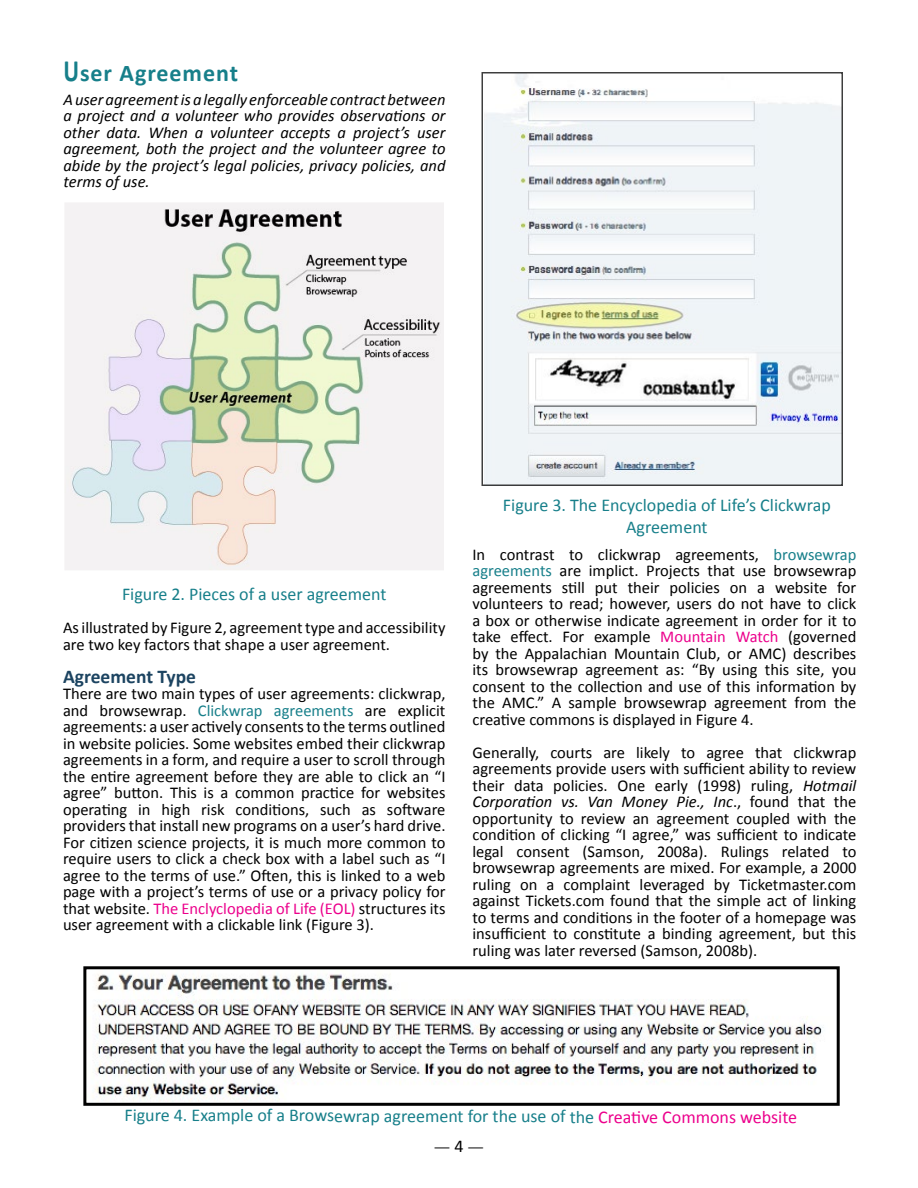
<style>
.page{position:relative;width:918px;height:1188px;background:#fff}
.page>*{position:absolute;margin:0;border:0;box-sizing:border-box;transform-origin:0 0}
.t1{font:700 24px "Calibri";letter-spacing:.04em;color:#177f8a}
.t2{font:700 19.5px "Calibri";color:#1c4461}
.t3{font:18px/21.6px "Calibri";letter-spacing:-.005em;color:#177f8a;text-align:center}
.t4{font:18px "Minion Pro";color:#000}
.t5{font:16.5px/16.5px "Calibri";color:#000;text-align:justify}
.t6{font:italic 16.5px/16.5px "Calibri";color:#000;text-align:justify}
.s1{font-size:31.2px}
.s2{color:#177f8a}
.s3{color:#ec008c}
.s4{font-style:italic}
.s5{font-family:"Calibri"}
</style>
<div class="page">
<img style="left:485px;top:75px;width:355px;height:408px">
<img style="left:95px;top:974px;width:729px;height:127px">
<div style="left:83px;top:966px;width:757px;height:140px;border:3px solid #000"></div>
<img style="left:65px;top:203px;width:379px;height:367px">
<h1 class="t1" style="left:63px;top:58px;width:176px"><span class="s1">U</span>ser Agreement</h1>
<p class="t6" style="left:63px;top:90px;width:384px">A user agreement is a legally enforceable contract between a project and a volunteer who provides observations or other data. When a volunteer accepts a project’s user agreement, both the project and the volunteer agree to abide by the project’s legal policies, privacy policies, and terms of use.</p>
<p class="t3" style="left:122px;top:583px;width:266px">Figure 2. Pieces of a user agreement</p>
<p class="t5" style="left:63px;top:620px;width:384px">As illustrated by Figure 2, agreement type and accessibility are two key factors that shape a user agreement.</p>
<p class="t2" style="left:63px;top:664px;width:135px">Agreement Type</p>
<p class="t5" style="left:63px;top:686px;width:384px">There are two main types of user agreements: clickwrap, and browsewrap. <span class="s2">Clickwrap agreements</span> are explicit agreements: a user actively consents to the terms outlined in website policies. Some websites embed their clickwrap agreements in a form, and require a user to scroll through the entire agreement before they are able to click an “I agree” button. This is a common practice for websites operating in high risk conditions, such as software providers that install new programs on a user’s hard drive.<br>For citizen science projects, it is much more common to require users to click a check box with a label such as “I agree to the terms of use.” Often, this is linked to a web page with a project’s terms of use or a privacy policy for that website. <span class="s3">The Enclyclopedia of Life (EOL)</span> structures its user agreement with a clickable link (Figure 3).</p>
<p class="t3" style="left:503px;top:494px;width:329px">Figure 3. The Encyclopedia of Life’s Clickwrap<br>Agreement</p>
<p class="t5" style="left:472px;top:546px;width:385px">In contrast to clickwrap agreements, <span class="s2">browsewrap agreements</span> are implict. Projects that use browsewrap agreements still put their policies on a website for volunteers to read; however, users do not have to click a box or otherwise indicate agreement in order for it to take effect. For example <span class="s3">Mountain Watch</span> (governed by the Appalachian Mountain Club, or AMC) describes its browsewrap agreement as: “By using this site, you consent to the collection and use of this information by the AMC.” A sample browsewrap agreement from the creative commons is displayed in Figure 4.</p>
<p class="t5" style="left:472px;top:744px;width:385px">Generally, courts are likely to agree that clickwrap agreements provide users with sufficient ability to review their data policies. One early (1998) ruling, <span class="s4">Hotmail Corporation vs. Van Money Pie., Inc</span>., found that the opportunity to review an agreement coupled with the condition of clicking “I agree,” was sufficient to indicate legal consent (Samson, 2008a). Rulings related to browsewrap agreements are mixed. For example, a 2000 ruling on a complaint leveraged by Ticketmaster.com against Tickets.com found that the simple act of linking to terms and conditions in the footer of a homepage was insufficient to constitute a binding agreement, but this ruling was later reversed (Samson, 2008b).</p>
<p class="t3" style="left:124px;top:1105px;width:674px">Figure 4. Example of a Browsewrap agreement for the use of the <span class="s3">Creative Commons website</span></p>
<p class="t4" style="left:434px;top:1134px;width:52px">— <span class="s5">4</span> —</p>
</div>
